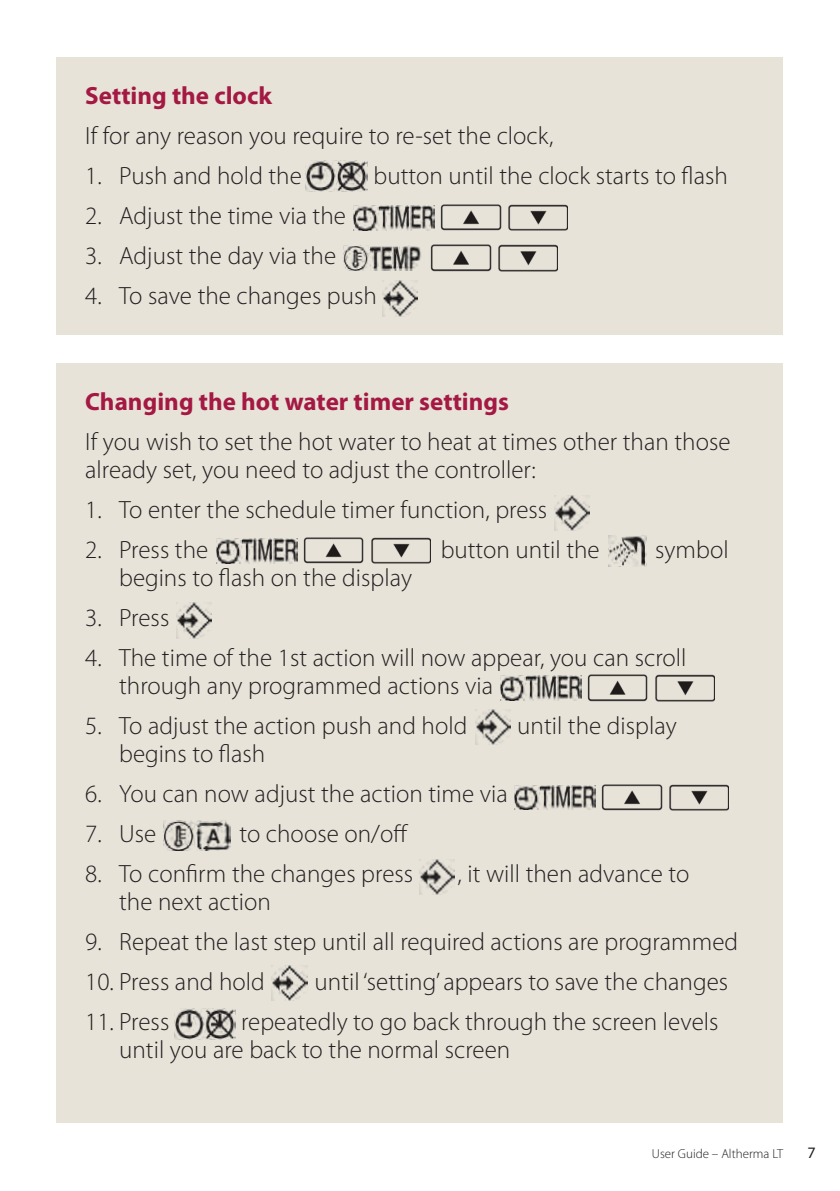
<style>
.page{position:relative;width:840px;height:1191px;background:#fff}
.page>*{position:absolute;margin:0;border:0;box-sizing:border-box;transform-origin:0 0}
.t1{font:300 25px/28px "Myriad Pro";color:#231f20}
.t2{font:700 25px "Myriad Pro";color:#a41943}
.t3{font:16px "Myriad Pro";color:#231f20}
.t4{font:300 13px "Myriad Pro";color:#231f20}
</style>
<div class="page">
<div style="left:57px;top:57px;width:725px;height:277px;background:#e7e3d9"></div>
<div style="left:57px;top:363px;width:725px;height:760px;background:#e7e3d9"></div>
<img style="left:306px;top:161px;width:61px;height:31px">
<img style="left:353px;top:205px;width:81px;height:25px">
<img style="left:440px;top:204px;width:61px;height:27px">
<img style="left:508px;top:204px;width:59px;height:27px">
<img style="left:343px;top:246px;width:78px;height:25px">
<svg style="left:432px;top:244px;width:60px;height:28px"></svg>
<img style="left:430px;top:245px;width:60px;height:26px">
<svg style="left:500px;top:244px;width:58px;height:28px"></svg>
<img style="left:498px;top:245px;width:59px;height:26px">
<img style="left:382px;top:281px;width:35px;height:35px">
<svg style="left:608px;top:536px;width:39px;height:31px"></svg>
<img style="left:608px;top:536px;width:38px;height:30px">
<img style="left:554px;top:495px;width:35px;height:35px">
<img style="left:500px;top:676px;width:81px;height:24px">
<img style="left:587px;top:675px;width:60px;height:26px">
<img style="left:655px;top:675px;width:59px;height:26px">
<img style="left:514px;top:785px;width:81px;height:24px">
<img style="left:601px;top:784px;width:60px;height:26px">
<img style="left:669px;top:784px;width:59px;height:26px">
<svg style="left:163px;top:821px;width:68px;height:30px"></svg>
<img style="left:164px;top:820px;width:66px;height:30px">
<img style="left:174px;top:1008px;width:61px;height:31px">
<img style="left:176px;top:603px;width:36px;height:35px">
<img style="left:475px;top:709px;width:35px;height:35px">
<img style="left:419px;top:859px;width:35px;height:36px">
<img style="left:271px;top:965px;width:36px;height:35px">
<img style="left:216px;top:538px;width:81px;height:25px">
<img style="left:303px;top:537px;width:61px;height:26px">
<img style="left:371px;top:537px;width:59px;height:26px">
<p class="t2" style="left:85px;top:79px;width:188px">Setting the clock</p>
<p class="t1" style="left:85px;top:122px;width:469px">If for any reason you require to re-set the clock,</p>
<p class="t1" style="left:85px;top:162px;width:218px">1. Push and hold the</p>
<p class="t1" style="left:373px;top:162px;width:355px">button until the clock starts to flash</p>
<p class="t1" style="left:85px;top:202px;width:262px">2. Adjust the time via the</p>
<p class="t1" style="left:85px;top:242px;width:252px">3. Adjust the day via the</p>
<p class="t1" style="left:85px;top:282px;width:293px">4. To save the changes push</p>
<p class="t2" style="left:85px;top:385px;width:425px">Changing the hot water timer settings</p>
<p class="t1" style="left:85px;top:428px;width:646px">If you wish to set the hot water to heat at times other than those already set, you need to adjust the controller:</p>
<p class="t1" style="left:85px;top:496px;width:463px">1. To enter the schedule timer function, press</p>
<p class="t1" style="left:85px;top:536px;width:125px">2. Press the</p>
<p class="t1" style="left:440px;top:536px;width:160px">button until the</p>
<p class="t1" style="left:654px;top:536px;width:75px">symbol</p>
<p class="t1" style="left:119px;top:564px;width:294px">begins to flash on the display</p>
<p class="t1" style="left:85px;top:604px;width:86px">3. Press</p>
<p class="t1" style="left:119px;top:644px;width:568px;text-indent:-34px">4. The time of the 1st action will now appear, you can scroll through any programmed actions via</p>
<p class="t1" style="left:85px;top:712px;width:383px">5. To adjust the action push and hold</p>
<p class="t1" style="left:517px;top:712px;width:161px">until the display</p>
<p class="t1" style="left:119px;top:740px;width:147px">begins to flash</p>
<p class="t1" style="left:85px;top:780px;width:424px">6. You can now adjust the action time via</p>
<p class="t1" style="left:85px;top:820px;width:73px">7. Use</p>
<p class="t1" style="left:239px;top:820px;width:170px">to choose on/off</p>
<p class="t1" style="left:85px;top:860px;width:329px">8. To confirm the changes press</p>
<p class="t1" style="left:457px;top:860px;width:233px">, it will then advance to</p>
<p class="t1" style="left:119px;top:888px;width:153px">the next action</p>
<p class="t1" style="left:85px;top:928px;width:654px">9. Repeat the last step until all required actions are programmed</p>
<p class="t1" style="left:85px;top:968px;width:181px">10. Press and hold</p>
<p class="t1" style="left:314px;top:968px;width:415px">until ‘setting’ appears to save the changes</p>
<p class="t1" style="left:85px;top:1008px;width:86px">11. Press</p>
<p class="t1" style="left:119px;top:1008px;width:600px;text-indent:122px">repeatedly to go back through the screen levels until you are back to the normal screen</p>
<p class="t4" style="left:651px;top:1146px;width:133px">User Guide – Altherma LT</p>
<p class="t3" style="left:807px;top:1142px;width:10px">7</p>
</div>
